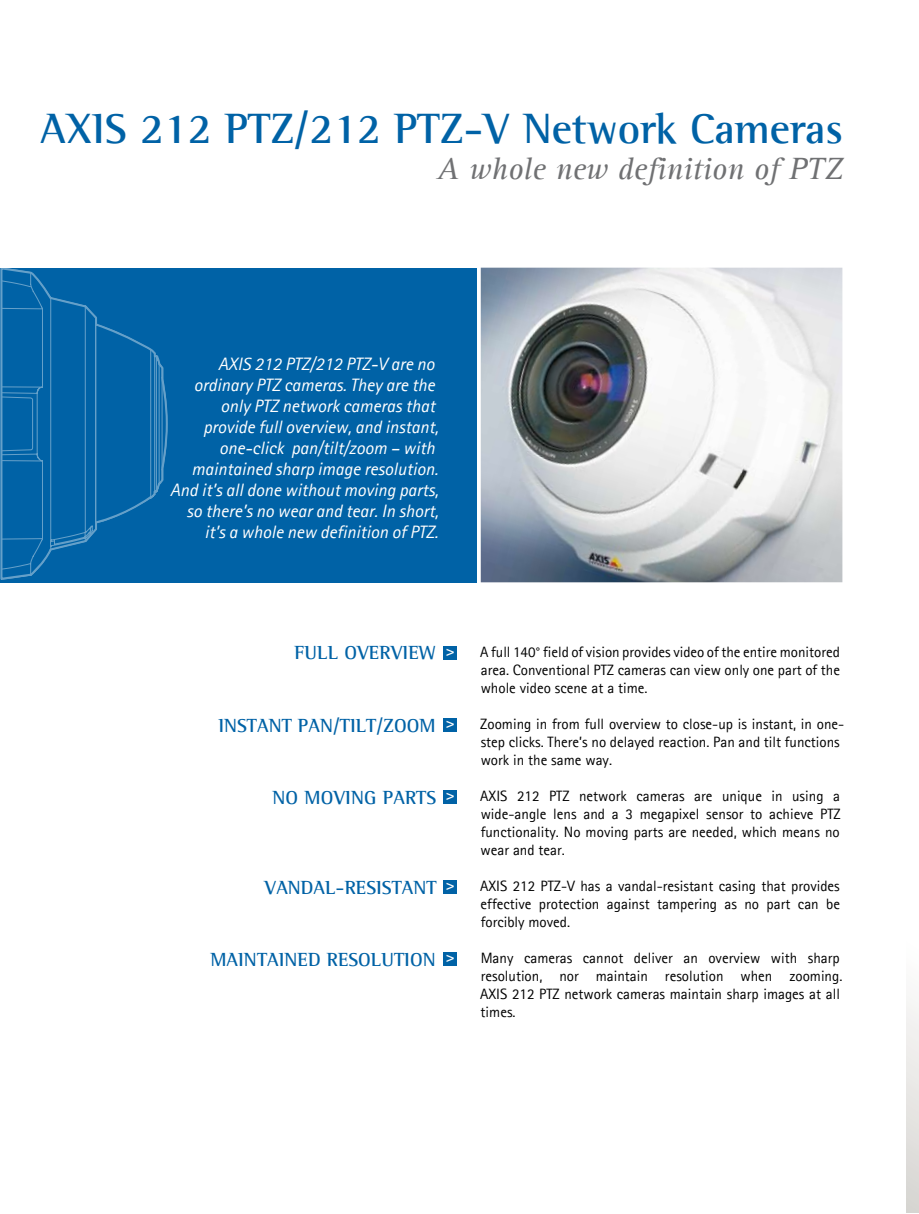
<style>
.page{position:relative;width:919px;height:1214px;background:#fff}
.page>*{position:absolute;margin:0;border:0;box-sizing:border-box;transform-origin:0 0}
.t1{font:700 43.5px "Agfa Rotis Semi Serif";letter-spacing:-.005em;color:#0062a6}
.t2{font:italic 31.5px "Agfa Rotis Serif";color:#707173}
.t3{font:700 19.5px "Agfa Rotis Semi Serif";color:#0062a6}
.t4{font:italic 18px/21px "Agfa Rotis Sans Serif";color:#fff;text-align:right}
.t5{font:15px/18px "Agfa Rotis Sans Serif";color:#000;text-align:justify}
.t6{font:700 15px "Agfa Rotis Sans Serif";color:#fff}
</style>
<div class="page">
<svg style="left:906px;top:999px;width:12px;height:214px"></svg>
<div style="left:0;top:268px;width:476px;height:314px;background:#0062a6"></div>
<img style="left:480px;top:268px;width:362px;height:314px">
<div style="left:443px;top:647px;width:13px;height:13px;background:#0062a6"></div>
<div style="left:443px;top:880px;width:13px;height:14px;background:#0062a6"></div>
<div style="left:443px;top:719px;width:13px;height:13px;background:#0062a6"></div>
<svg style="left:0;top:268px;width:168px;height:312px"></svg>
<div style="left:443px;top:791px;width:13px;height:13px;background:#0062a6"></div>
<div style="left:443px;top:952px;width:13px;height:14px;background:#0062a6"></div>
<h1 class="t1" style="left:40px;top:102px;width:804px">AXIS 212 PTZ/212 PTZ-V NETWORK CAMERAS</h1>
<h2 class="t2" style="left:437px;top:150px;width:408px">A whole new definition of PTZ</h2>
<p class="t4" style="left:170px;top:353px;width:270px">AXIS 212 PTZ/212 PTZ-V are no ordinary PTZ cameras. They are the only PTZ network cameras that provide full overview, and instant, one-click pan/tilt/zoom – with maintained sharp image resolution.<br>And it’s all done without moving parts, so there’s no wear and tear. In short, it’s a whole new definition of PTZ.</p>
<h3 class="t3" style="left:294px;top:641px;width:162px">FULL OVERVI EW <sup>&gt;</sup></h3>
<h3 class="t3" style="left:218px;top:713px;width:19px">INSTANT</h3>
<h3 class="t3" style="left:298px;top:713px;width:158px">PAN/TILT/ZOOM <sup>&gt;</sup></h3>
<h3 class="t3" style="left:272px;top:786px;width:183px">NO MOVING PARTS <sup>&gt;</sup></h3>
<h3 class="t3" style="left:264px;top:875px;width:113px">VANDAL-RESISTANT</h3>
<p class="t6" style="left:445px;top:875px;width:10px">&gt;</p>
<h3 class="t3" style="left:210px;top:947px;width:12px">MAINTAIN</h3>
<h3 class="t3" style="left:297px;top:947px;width:159px">ED RESOLUTI ON <sup>&gt;</sup></h3>
<p class="t5" style="left:480px;top:642px;width:361px">A full 140° field of vision provides video of the entire monitored area. Conventional PTZ cameras can view only one part of the whole video scene at a time.</p>
<p class="t5" style="left:480px;top:714px;width:365px;text-align:left">Zooming in from full overview to close-up is instant, in one&shy;step clicks. There’s no delayed reaction. Pan and tilt functions work in the same way.</p>
<p class="t5" style="left:480px;top:786px;width:362px">AXIS 212 PTZ network cameras are unique in using a wide-angle lens and a 3 megapixel sensor to achieve PTZ functionality. No moving parts are needed, which means no wear and tear.</p>
<p class="t5" style="left:480px;top:876px;width:361px">AXIS 212 PTZ-V has a vandal-resistant casing that provides effective protection against tampering as no part can be forcibly moved.</p>
<p class="t5" style="left:480px;top:948px;width:364px;text-align:left">Many cameras cannot deliver an overview with sharp resolution, nor maintain resolution when zooming.<br>AXIS 212 PTZ network cameras maintain sharp images at all times.</p>
</div>
